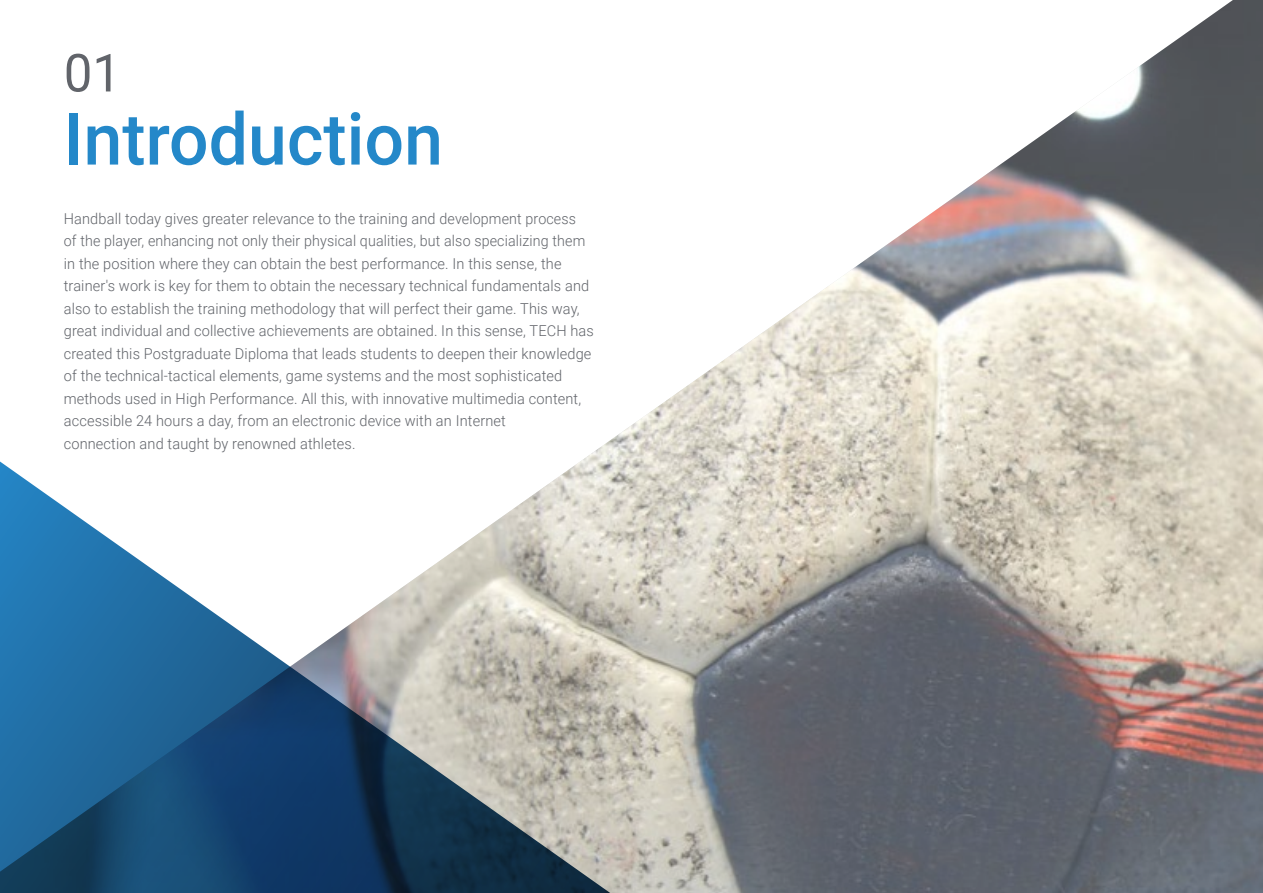
<style>
.page{position:relative;width:1263px;height:893px;background:#fff}
.page>*{position:absolute;margin:0;border:0;box-sizing:border-box;transform-origin:0 0}
.t1{font:500 72px "Roboto";color:#2488c9}
.t2{font:52.5px "Roboto";color:#61646a}
.t3{font:300 15px/22.5px "Roboto";letter-spacing:.01em;color:#61646a}
</style>
<div class="page">
<img style="left:602px;top:0;width:661px;height:893px">
<svg style="left:0;top:446px;width:640px;height:447px"></svg>
<h2 class="t2" style="left:64px;top:36px;width:59px">01</h2>
<h1 class="t1" style="left:64px;top:89px;width:381px">Introduction</h1>
<p class="t3" style="left:64px;top:207px;width:532px">Handball today gives greater relevance to the training and development process<br>of the player, enhancing not only their physical qualities, but also specializing them in the position where they can obtain the best performance. In this sense, the trainer's work is key for them to obtain the necessary technical fundamentals and also to establish the training methodology that will perfect their game. This way, great individual and collective achievements are obtained. In this sense, TECH has created this Postgraduate Diploma that leads students to deepen their knowledge of the technical-tactical elements, game systems and the most sophisticated methods used in High Performance. All this, with innovative multimedia content, accessible 24 hours a day, from an electronic device with an Internet<br>connection and taught by renowned athletes.</p>
</div>
